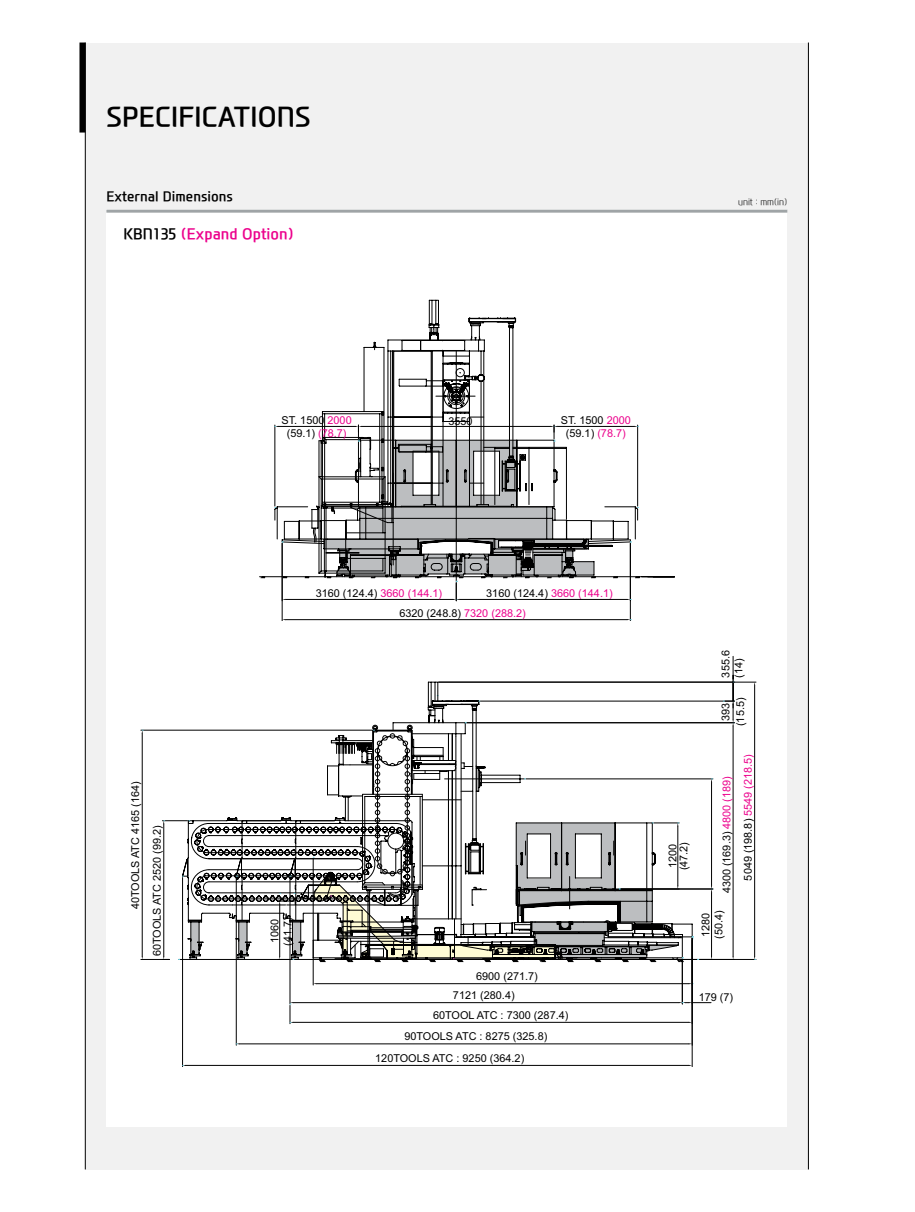
<style>
.page{position:relative;width:915px;height:1212px;background:#fff}
.page>*{position:absolute;margin:0;border:0;box-sizing:border-box;transform-origin:0 0}
.t1{font:700 27px "Modern H";color:#000}
.t2{font:700 15px "Modern H";color:#ec008c}
.t3{font:700 13.5px "Modern H";color:#000}
.t4{font:10.8px/13px "Arial";color:#000}
.t5{font:300 9px "Modern H Eco";color:#000}
.s1{color:#000}
.s2{color:#ec008c}
</style>
<div class="page">
<div style="left:85px;top:43px;width:723px;height:1126px;background:#f1f1f1"></div>
<div style="left:106px;top:210px;width:681px;height:917px;background:#fff"></div>
<hr style="left:106px;top:210px;width:681px;height:3px;background:#9fa4a6">
<hr style="left:289px;top:877px;width:1px;height:127px;background:#000">
<hr style="left:681px;top:959px;width:1px;height:45px;background:#000">
<hr style="left:293px;top:1002px;width:385px;height:1px;background:#000">
<svg style="left:678px;top:1002px;width:32px;height:1px"></svg>
<hr style="left:313px;top:858px;width:1px;height:127px;background:#000">
<hr style="left:316px;top:983px;width:372px;height:1px;background:#000">
<hr style="left:293px;top:1022px;width:395px;height:1px;background:#000">
<svg style="left:289px;top:1002px;width:4px;height:22px"></svg>
<hr style="left:236px;top:877px;width:1px;height:168px;background:#000">
<hr style="left:240px;top:1043px;width:448px;height:1px;background:#000">
<hr style="left:691px;top:938px;width:1px;height:129px;background:#000">
<hr style="left:182px;top:877px;width:1px;height:190px;background:#000">
<hr style="left:186px;top:1065px;width:502px;height:1px;background:#000">
<svg style="left:141px;top:656px;width:616px;height:306px"></svg>
<hr style="left:282px;top:543px;width:1px;height:78px;background:#000">
<hr style="left:630px;top:543px;width:1px;height:78px;background:#000">
<hr style="left:285px;top:619px;width:341px;height:1px;background:#000">
<svg style="left:259px;top:299px;width:415px;height:302px"></svg>
<div style="left:79px;top:43px;width:6px;height:90px;background:#000"></div>
<hr style="left:85px;top:43px;width:1px;height:1126px;background:#000">
<hr style="left:807px;top:43px;width:1px;height:1126px;background:#000">
<h1 class="t1" style="left:106px;top:98px;width:206px">SPECIFICATIONS</h1>
<p class="t3" style="left:106px;top:187px;width:128px">External Dimensions</p>
<p class="t5" style="left:738px;top:196px;width:51px">unit : mm(in)</p>
<h2 class="t2" style="left:123px;top:223px;width:172px"><span class="s1">KBN135</span> (Expand Option)</h2>
<p class="t4" style="left:281px;top:413px;width:72px;text-align:center">ST. 1500 <span class="s2">2000 </span>(59.1) <span class="s2">(78.7)</span></p>
<p class="t4" style="left:448px;top:415px;width:26px">3550</p>
<p class="t4" style="left:560px;top:413px;width:72px;text-align:center">ST. 1500 <span class="s2">2000 </span>(59.1) <span class="s2">(78.7)</span></p>
<p class="t4" style="left:315px;top:586px;width:128px">3160 (124.4) <span class="s2">3660 (144.1)</span></p>
<p class="t4" style="left:486px;top:586px;width:128px">3160 (124.4) <span class="s2">3660 (144.1)</span></p>
<p class="t4" style="left:129px;top:909px;width:129px;rotate:-90deg">40TOOLS ATC 4165 (164)</p>
<p class="t4" style="left:150px;top:956px;width:132px;rotate:-90deg">60TOOLS ATC 2520 (99.2)</p>
<p class="t4" style="left:268px;top:945px;width:30px;rotate:-90deg">1060 (41.7)</p>
<p class="t4" style="left:399px;top:607px;width:128px">6320 (248.8) <span class="s2">7320 (288.2)</span></p>
<p class="t4" style="left:677px;top:870px;width:30px;rotate:-90deg">(47.2)</p>
<p class="t4" style="left:666px;top:868px;width:26px;rotate:-90deg">1200</p>
<p class="t4" style="left:719px;top:677px;width:29px;rotate:-90deg">355.6 (14)</p>
<p class="t4" style="left:718px;top:726px;width:30px;line-height:14.7px;text-align:center;rotate:-90deg">393 (15.5)</p>
<p class="t4" style="left:719px;top:893px;width:119px;rotate:-90deg">4300 (169.3) <span class="s2">4800 (189)</span></p>
<p class="t4" style="left:699px;top:939px;width:30px;rotate:-90deg">1280 (50.4)</p>
<p class="t4" style="left:741px;top:880px;width:128px;rotate:-90deg">5049 (198.8) <span class="s2">5549 (218.5)</span></p>
<p class="t4" style="left:476px;top:970px;width:63px">6900 (271.7)</p>
<p class="t4" style="left:433px;top:1008px;width:137px">60TOOL ATC : 7300 (287.4)</p>
<p class="t4" style="left:404px;top:1030px;width:144px">90TOOLS ATC : 8275 (325.8)</p>
<p class="t4" style="left:375px;top:1051px;width:150px">120TOOLS ATC : 9250 (364.2)</p>
<p class="t4" style="left:453px;top:989px;width:63px">7121 (280.4)</p>
<p class="t4" style="left:698px;top:991px;width:36px">179 (7)</p>
</div>
